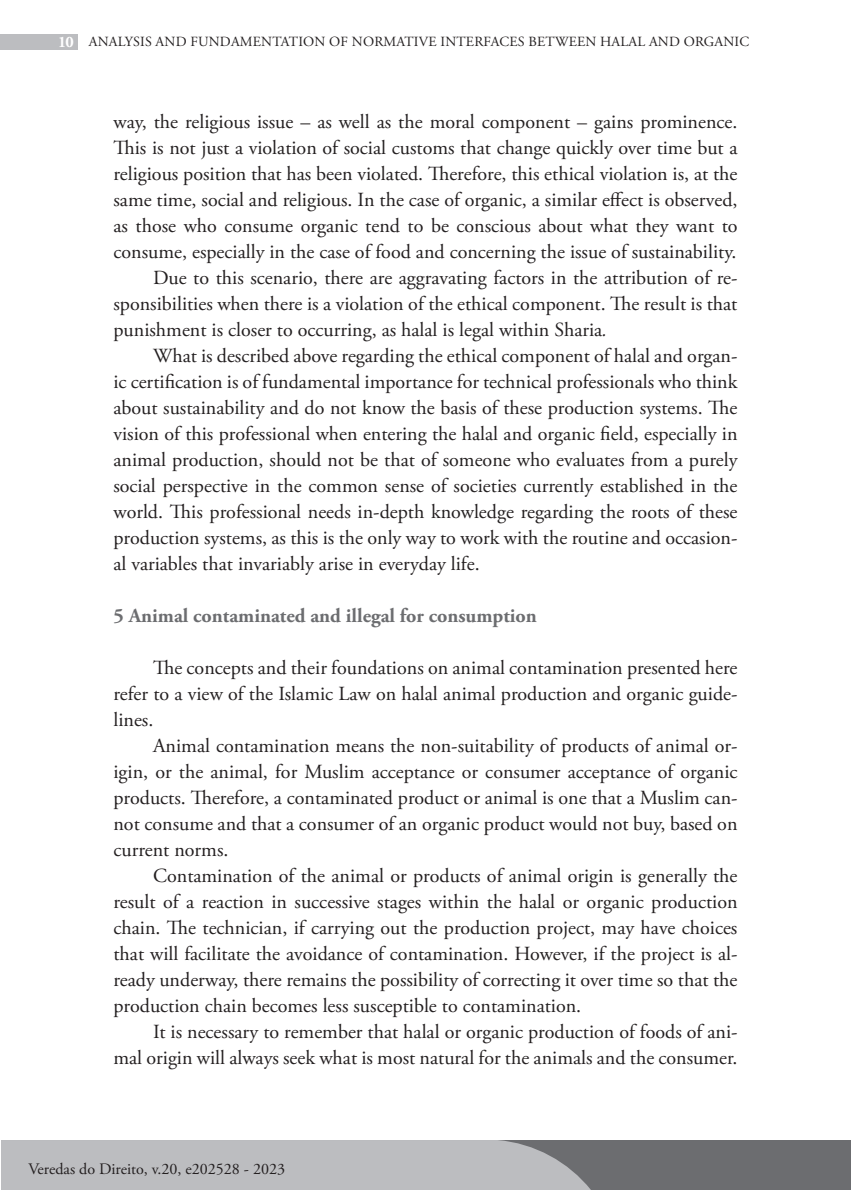
<style>
.page{position:relative;width:851px;height:1191px;background:#fff}
.page>*{position:absolute;margin:0;border:0;box-sizing:border-box;transform-origin:0 0}
.t1{font:20px/26px "Adobe Garamond Pro";color:#231f20;text-align:justify}
.t2{font:700 20px "Adobe Garamond Pro";color:#6c6d70}
.t3{font:16px "Adobe Garamond Pro";color:#231f20}
.t4{font:14px "Adobe Garamond Pro";letter-spacing:.015em;color:#231f20}
.s1{font-weight:700;font-size:16px;color:#fff}
.s2{font-style:italic}
</style>
<div class="page">
<div style="left:1px;top:1140px;width:849px;height:50px;background:#6c6d70"></div>
<div style="left:0;top:34px;width:77px;height:16px;background:#bcbdc0"></div>
<div style="left:1px;top:1140px;width:590px;height:50px;background:#bcbdc0"></div>
<p class="t4" style="left:59px;top:34px;width:691px"><span class="s1">10</span> ANALYSIS AND FUNDAMENTATION OF NORMATIVE INTERFACES BETWEEN HALAL AND ORGANIC</p>
<p class="t1" style="left:113px;top:109px;width:625px">way, the religious issue – as well as the moral component – gains prominence.</p>
<p class="t1" style="left:113px;top:135px;width:625px">This is not just a violation of social customs that change quickly over time but a</p>
<p class="t1" style="left:113px;top:161px;width:625px">religious position that has been violated. Therefore, this ethical violation is, at the</p>
<p class="t1" style="left:113px;top:187px;width:625px">same time, social and religious. In the case of organic, a similar effect is observed,</p>
<p class="t1" style="left:113px;top:213px;width:625px">as those who consume organic tend to be conscious about what they want to</p>
<p class="t1" style="left:113px;top:239px;width:624px">consume, especially in the case of food and concerning the issue of sustainability.</p>
<p class="t1" style="left:153px;top:265px;width:585px">Due to this scenario, there are aggravating factors in the attribution of re-</p>
<p class="t1" style="left:113px;top:291px;width:625px">sponsibilities when there is a violation of the ethical component. The result is that</p>
<p class="t1" style="left:113px;top:317px;width:495px">punishment is closer to occurring, as halal is legal within Sharia<span class="s2">.</span></p>
<p class="t1" style="left:153px;top:343px;width:585px">What is described above regarding the ethical component of halal and organ-</p>
<p class="t1" style="left:113px;top:369px;width:625px">ic certification is of fundamental importance for technical professionals who think</p>
<p class="t1" style="left:113px;top:395px;width:625px">about sustainability and do not know the basis of these production systems. The</p>
<p class="t1" style="left:113px;top:421px;width:625px">vision of this professional when entering the halal and organic field, especially in</p>
<p class="t1" style="left:113px;top:447px;width:625px">animal production, should not be that of someone who evaluates from a purely</p>
<p class="t1" style="left:113px;top:473px;width:625px">social perspective in the common sense of societies currently established in the</p>
<p class="t1" style="left:113px;top:499px;width:625px">world. This professional needs in-depth knowledge regarding the roots of these</p>
<p class="t1" style="left:113px;top:525px;width:625px">production systems, as this is the only way to work with the routine and occasion-</p>
<p class="t1" style="left:113px;top:551px;width:367px">al variables that invariably arise in everyday life.</p>
<p class="t2" style="left:113px;top:604px;width:425px">5 Animal contaminated and illegal for consumption</p>
<p class="t1" style="left:113px;top:655px;width:625px;text-indent:40px">The concepts and their foundations on animal contamination presented here refer to a view of the Islamic Law on halal animal production and organic guide&shy;lines.</p>
<p class="t1" style="left:113px;top:733px;width:625px;text-indent:40px">Animal contamination means the non-suitability of products of animal or&shy;igin, or the animal, for Muslim acceptance or consumer acceptance of organic products. Therefore, a contaminated product or animal is one that a Muslim can&shy;not consume and that a consumer of an organic product would not buy, based on current norms.</p>
<p class="t1" style="left:113px;top:863px;width:625px;text-indent:40px">Contamination of the animal or products of animal origin is generally the result of a reaction in successive stages within the halal or organic production chain. The technician, if carrying out the production project, may have choices that will facilitate the avoidance of contamination. However, if the project is al&shy;ready underway, there remains the possibility of correcting it over time so that the production chain becomes less susceptible to contamination.</p>
<p class="t1" style="left:113px;top:1019px;width:625px;text-align:right">It is necessary to remember that halal or organic production of foods of ani-<br>mal origin will always seek what is most natural for the animals and the consumer.</p>
<p class="t3" style="left:28px;top:1159px;width:258px">Veredas do Direito, v.20, e202528 - 2023</p>
</div>
